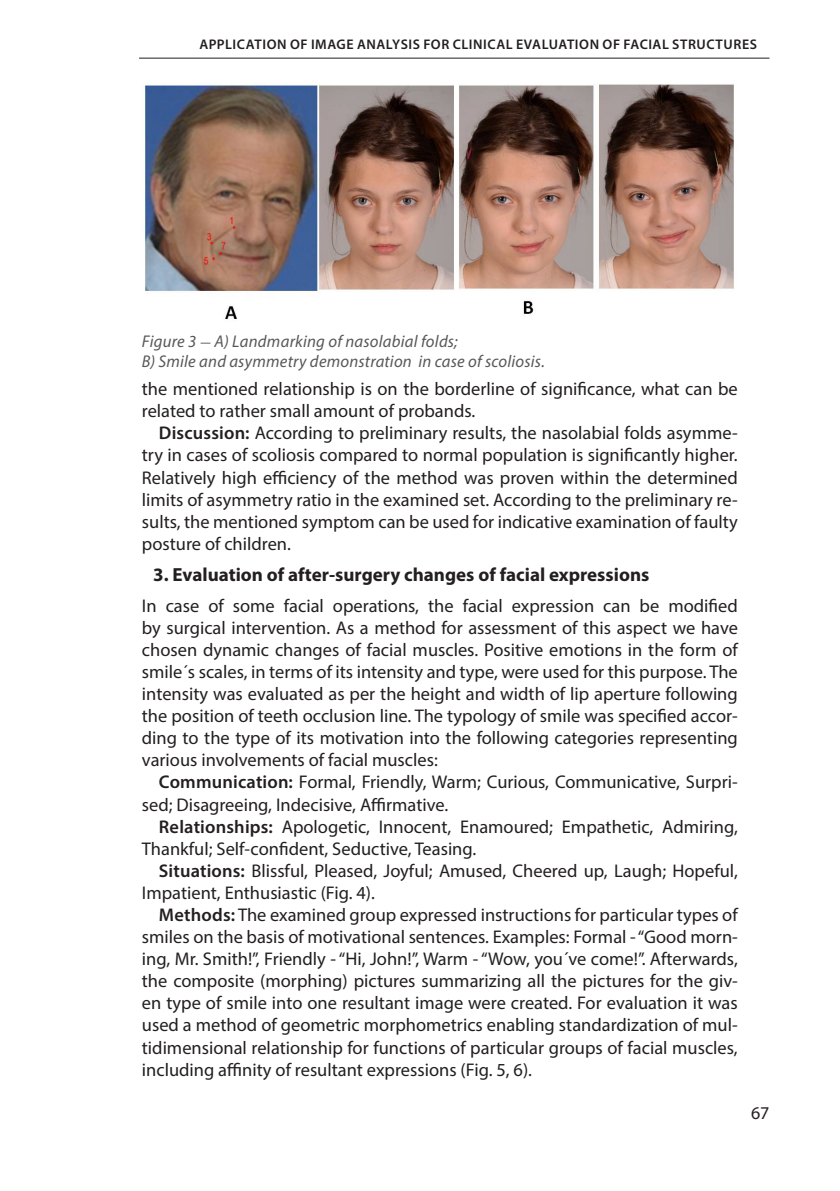
<style>
.page{position:relative;width:840px;height:1191px;background:#fff}
.page>*{position:absolute;margin:0;border:0;box-sizing:border-box;transform-origin:0 0}
.podnadpisy{font:700 19px "Myriad Pro";color:#231f20}
.zakladni{font:18.4px/22px "Myriad Pro";color:#231f20}
.prvni_odstavec{font:18.4px/22px "Myriad Pro";color:#231f20;text-align:justify}
.t1{font:18px "Myriad Pro";color:#231f20}
.t2{font:italic 17px/20.4px "Myriad Pro";letter-spacing:.015em;color:#57585a}
.t3{font:600 14px "Myriad Pro";letter-spacing:.04em;color:#231f20}
.s1{font-family:"Minion Pro"}
.s2{font-weight:600}
</style>
<div class="page">
<hr style="left:139px;top:58px;width:630px;height:1px;background:#231f20">
<img style="left:144px;top:84px;width:590px;height:235px">
<p class="t3" style="left:199px;top:36px;width:559px">APPLICATION OF IMAGE ANALYSIS FOR CLINICAL EVALUATION OF FACIAL STRUCTURES</p>
<p class="t2" style="left:142px;top:331px;width:404px">Figure 3 <span class="s1">-</span> A) Landmarking of nasolabial folds;<br>B) Smile and asymmetry demonstration in case of scoliosis.</p>
<p class="zakladni" style="left:142px;top:378px;width:597px">the mentioned relationship is on the borderline of significance, what can be related to rather small amount of probands.</p>
<p class="zakladni" style="left:142px;top:422px;width:597px;text-align:justify;text-indent:17px"><span class="s2">Discussion:</span> According to preliminary results, the nasolabial folds asymme&shy;try in cases of scoliosis compared to normal population is significantly higher.<br>Relatively high efficiency of the method was proven within the determined limits of asymmetry ratio in the examined set. According to the preliminary re&shy;sults, the mentioned symptom can be used for indicative examination of faulty posture of children.</p>
<p class="podnadpisy" style="left:153px;top:562px;width:497px">3. Evaluation of after-surgery changes of facial expressions</p>
<p class="prvni_odstavec" style="left:142px;top:594px;width:597px">In case of some facial operations, the facial expression can be modified by surgical intervention. As a method for assessment of this aspect we have chosen dynamic changes of facial muscles. Positive emotions in the form of smile´s scales, in terms of its intensity and type, were used for this purpose. The intensity was evaluated as per the height and width of lip aperture following the position of teeth occlusion line. The typology of smile was specified accor&shy;ding to the type of its motivation into the following categories representing various involvements of facial muscles:</p>
<p class="zakladni" style="left:142px;top:771px;width:597px;text-indent:17px"><span class="s2">Communication:</span> Formal, Friendly, Warm; Curious, Communicative, Surpri&shy;sed; Disagreeing, Indecisive, Affirmative.</p>
<p class="zakladni" style="left:142px;top:815px;width:597px;text-indent:17px"><span class="s2">Relationships:</span> Apologetic, Innocent, Enamoured; Empathetic, Admiring,<br>Thankful; Self-confident, Seductive, Teasing.</p>
<p class="zakladni" style="left:142px;top:859px;width:597px;text-indent:17px"><span class="s2">Situations:</span> Blissful, Pleased, Joyful; Amused, Cheered up, Laugh; Hopeful,<br>Impatient, Enthusiastic (Fig. 4).</p>
<p class="zakladni" style="left:142px;top:903px;width:597px;text-align:justify;text-indent:17px"><span class="s2">Methods:</span> The examined group expressed instructions for particular types of smiles on the basis of motivational sentences. Examples: Formal - “Good morn&shy;ing, Mr. Smith!”, Friendly - “Hi, John!”, Warm - “Wow, you´ve come!”. Afterwards, the composite (morphing) pictures summarizing all the pictures for the giv&shy;en type of smile into one resultant image were created. For evaluation it was used a method of geometric morphometrics enabling standardization of mul&shy;tidimensional relationship for functions of particular groups of facial muscles, including affinity of resultant expressions (Fig. 5, 6).</p>
<p class="t1" style="left:750px;top:1102px;width:20px">67</p>
</div>
